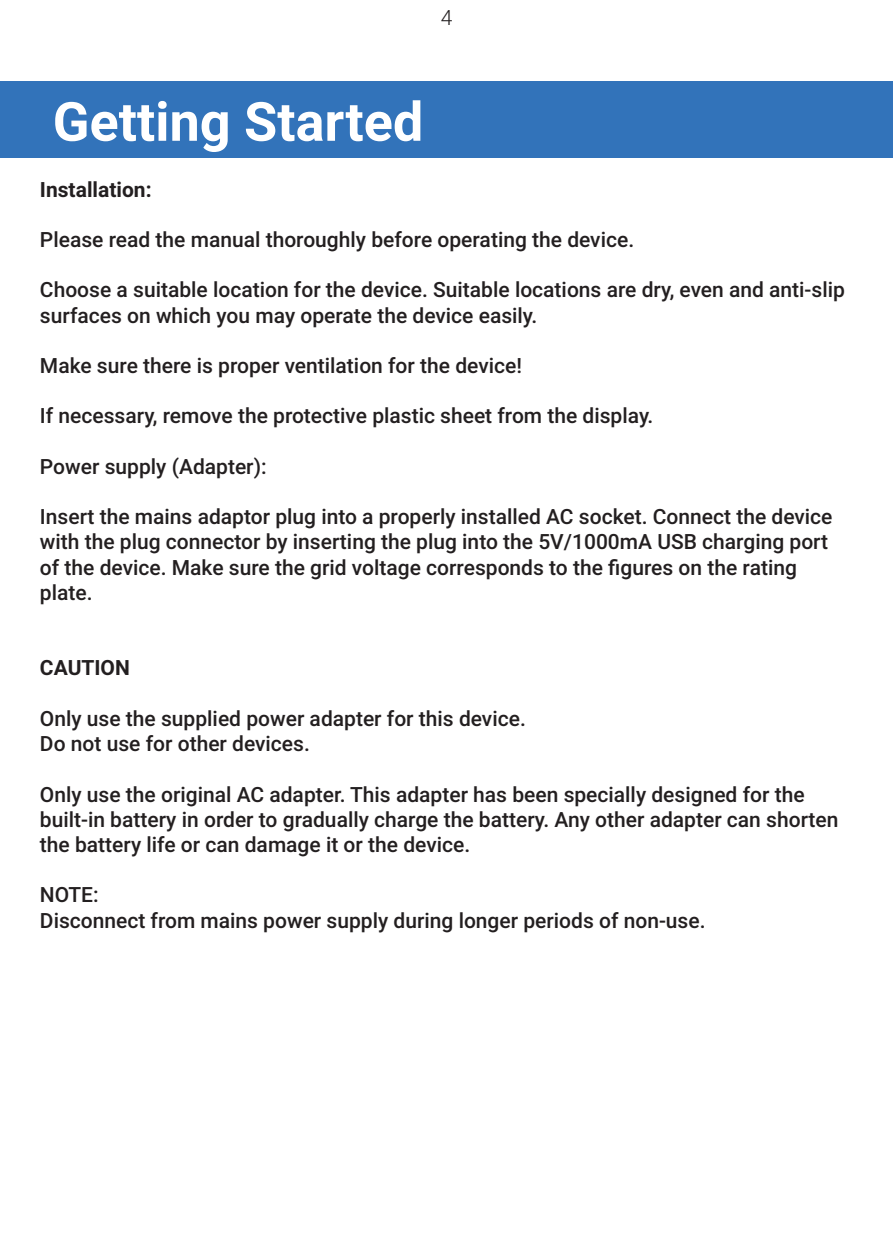
<style>
.page{position:relative;width:893px;height:1259px;background:#fff}
.page>*{position:absolute;margin:0;border:0;box-sizing:border-box;transform-origin:0 0}
.t1{font:700 54px "Roboto";color:#fff}
.t2{font:500 21px/25.2px "Roboto";color:#231f20}
.t3{font:700 21px "Roboto";color:#231f20}
.t4{font:300 21px "Roboto";color:#231f20}
</style>
<div class="page">
<div style="left:0;top:82px;width:893px;height:76px;background:#3273ba"></div>
<p class="t4" style="left:441px;top:3px;width:13px">4</p>
<h1 class="t1" style="left:53px;top:84px;width:372px">Getting Started</h1>
<p class="t3" style="left:40px;top:174px;width:113px">Installation:</p>
<p class="t2" style="left:40px;top:226px;width:596px">Please read the manual thoroughly before operating the device.</p>
<p class="t2" style="left:40px;top:276px;width:806px">Choose a suitable location for the device. Suitable locations are dry, even and anti-slip surfaces on which you may operate the device easily.</p>
<p class="t2" style="left:40px;top:352px;width:483px">Make sure there is proper ventilation for the device!</p>
<p class="t2" style="left:40px;top:402px;width:615px">If necessary, remove the protective plastic sheet from the display.</p>
<p class="t2" style="left:40px;top:453px;width:228px">Power supply (Adapter):</p>
<p class="t2" style="left:40px;top:503px;width:794px">Insert the mains adaptor plug into a properly installed AC socket. Connect the device with the plug connector by inserting the plug into the 5V/1000mA USB charging port of the device. Make sure the grid voltage corresponds to the figures on the rating plate.</p>
<p class="t3" style="left:40px;top:653px;width:91px">CAUTION</p>
<p class="t2" style="left:40px;top:705px;width:487px">Only use the supplied power adapter for this device.<br>Do not use for other devices.</p>
<p class="t2" style="left:40px;top:780px;width:800px">Only use the original AC adapter. This adapter has been specially designed for the built-in battery in order to gradually charge the battery. Any other adapter can shorten the battery life or can damage it or the device.</p>
<p class="t2" style="left:40px;top:881px;width:667px">NOTE:<br>Disconnect from mains power supply during longer periods of non-use.</p>
</div>
